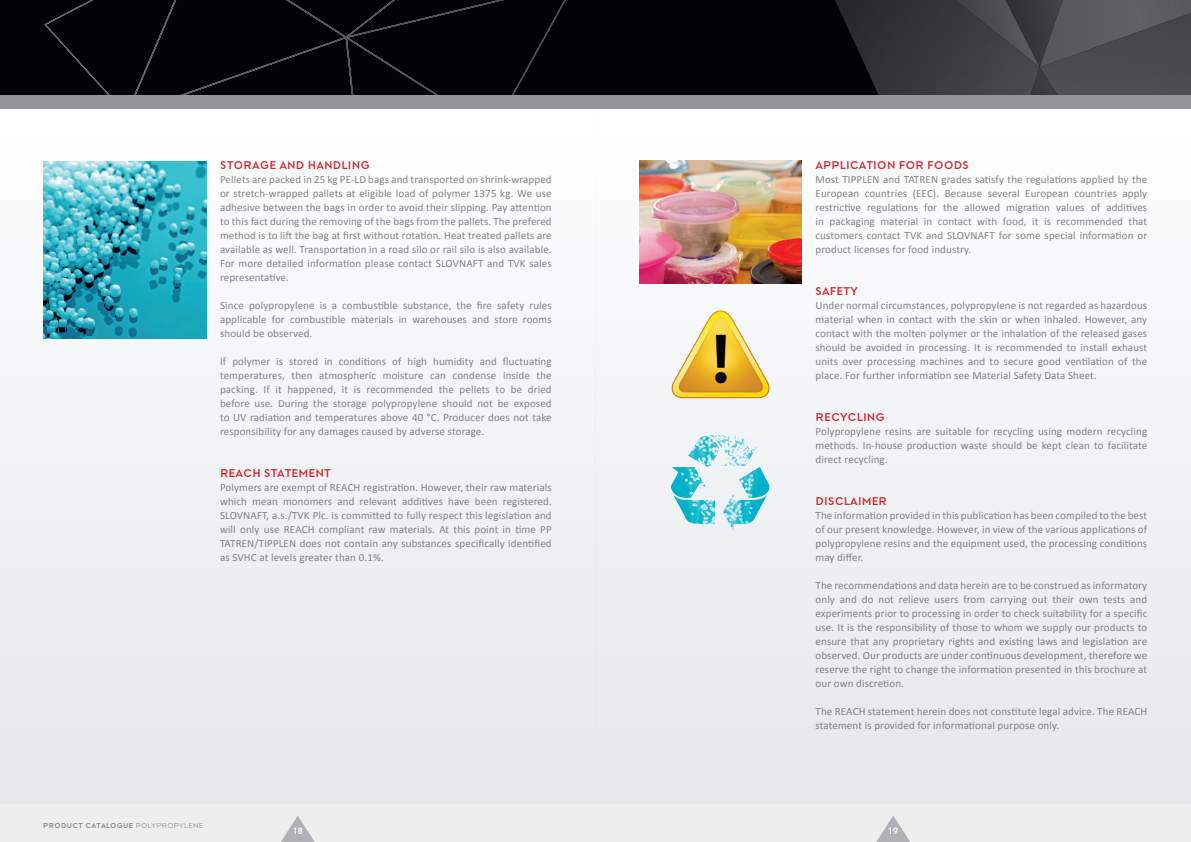
<style>
.page{position:relative;width:1191px;height:842px;background:#fff}
.page>*{position:absolute;margin:0;border:0;box-sizing:border-box;transform-origin:0 0}
.t1{font:11px/14px "Calibri";letter-spacing:.01em;color:#808285;text-align:justify}
.t2{font:11px "Molgroup";letter-spacing:.01em;color:#d1232a}
.t3{font:9px "Molgroup";color:#fff}
.t4{font:7px "Molgroup";letter-spacing:.05em;color:#817f87}
.s1{font-weight:300}
</style>
<div class="page">
<div style="left:595px;top:108px;width:596px;height:696px;background:linear-gradient(to right,#eef0f3,#f2f4f6)"></div>
<div style="left:0;top:108px;width:595px;height:696px;background:linear-gradient(to bottom,#fdfefe,#e4e8ed)"></div>
<div style="left:0;top:0;width:595px;height:94px;background:#020105"></div>
<svg style="left:44px;top:0;width:522px;height:94px"></svg>
<div style="left:0;top:95px;width:595px;height:13px;background:#939598"></div>
<div style="left:0;top:804px;width:595px;height:38px;background:#eeeeef"></div>
<svg style="left:281px;top:816px;width:34px;height:26px"></svg>
<div style="left:595px;top:0;width:596px;height:94px;background:#020105"></div>
<svg style="left:835px;top:0;width:356px;height:94px;background:#3f3e41"></svg>
<div style="left:595px;top:95px;width:596px;height:13px;background:#939598"></div>
<div style="left:595px;top:804px;width:596px;height:38px;background:#eeeeef"></div>
<svg style="left:876px;top:816px;width:34px;height:26px"></svg>
<img style="left:639px;top:161px;width:162px;height:122px">
<img style="left:44px;top:162px;width:162px;height:176px">
<img style="left:651px;top:303px;width:138px;height:108px">
<img style="left:669px;top:431px;width:102px;height:101px">
<p class="t2" style="left:220px;top:158px;width:151px">STORAGE AND HANDLING</p>
<p class="t1" style="left:220px;top:172px;width:333px">Pellets are packed in 25 kg PE-LD bags and transported on shrink-wrapped or stretch-wrapped pallets at eligible load of polymer 1375 kg. We use adhesive between the bags in order to avoid their slipping. Pay attention to this fact during the removing of the bags from the pallets. The prefered method is to lift the bag at first without rotation. Heat treated pallets are available as well. Transportation in a road silo or rail silo is also available.<br>For more detailed information please contact SLOVNAFT and TVK sales representative.</p>
<p class="t1" style="left:220px;top:298px;width:333px">Since polypropylene is a combustible substance, the fire safety rules applicable for combustible materials in warehouses and store rooms should be observed.</p>
<p class="t1" style="left:220px;top:354px;width:333px">If polymer is stored in conditions of high humidity and fluctuating temperatures, then atmospheric moisture can condense inside the packing. If it happened, it is recommended the pellets to be dried before use. During the storage polypropylene should not be exposed to UV radiation and temperatures above 40 °C. Producer does not take responsibility for any damages caused by adverse storage.</p>
<p class="t2" style="left:220px;top:466px;width:8px">REACHS</p>
<p class="t2" style="left:271px;top:466px;width:62px">TATEMENT</p>
<p class="t1" style="left:220px;top:480px;width:333px">Polymers are exempt of REACH registration. However, their raw materials which mean monomers and relevant additives have been registered.<br>SLOVNAFT, a.s./TVK Plc. is committed to fully respect this legislation and will only use REACH compliant raw materials. At this point in time PP TATREN/TIPPLEN does not contain any substances specifically identified as SVHC at levels greater than 0.1%.</p>
<p class="t4" style="left:43px;top:821px;width:161px">PRODUCT CATALOGUE <span class="s1">POLYPROPYLENE</span></p>
<p class="t3" style="left:293px;top:825px;width:12px">18</p>
<p class="t2" style="left:815px;top:158px;width:9px">APP</p>
<p class="t2" style="left:839px;top:158px;width:131px">LICATION FOR FOODS</p>
<p class="t1" style="left:815px;top:172px;width:333px">Most TIPPLEN and TATREN grades satisfy the regulations applied by the European countries (EEC). Because several European countries apply restrictive regulations for the allowed migration values of additives in packaging material in contact with food, it is recommended that customers contact TVK and SLOVNAFT for some special information or product licenses for food industry.</p>
<p class="t2" style="left:815px;top:284px;width:44px">SAFETY</p>
<p class="t1" style="left:815px;top:298px;width:333px">Under normal circumstances, polypropylene is not regarded as hazardous material when in contact with the skin or when inhaled. However, any contact with the molten polymer or the inhalation of the released gases should be avoided in processing. It is recommended to install exhaust units over processing machines and to secure good ventilation of the place. For further information see Material Safety Data Sheet.</p>
<p class="t2" style="left:815px;top:410px;width:17px">RECYCLING</p>
<p class="t1" style="left:815px;top:424px;width:333px">Polypropylene resins are suitable for recycling using modern recycling methods. In-house production waste should be kept clean to facilitate direct recycling.</p>
<p class="t2" style="left:815px;top:494px;width:73px">DISCLAIMER</p>
<p class="t1" style="left:815px;top:508px;width:333px">The information provided in this publication has been compiled to the best of our present knowledge. However, in view of the various applications of polypropylene resins and the equipment used, the processing conditions may differ.</p>
<p class="t1" style="left:815px;top:578px;width:333px">The recommendations and data herein are to be construed as informatory only and do not relieve users from carrying out their own tests and experiments prior to processing in order to check suitability for a specific use. It is the responsibility of those to whom we supply our products to ensure that any proprietary rights and existing laws and legislation are observed. Our products are under continuous development, therefore we reserve the right to change the information presented in this brochure at our own discretion.</p>
<p class="t1" style="left:815px;top:704px;width:333px">The REACH statement herein does not constitute legal advice. The REACH statement is provided for informational purpose only.</p>
<p class="t3" style="left:888px;top:825px;width:12px">19</p>
</div>
